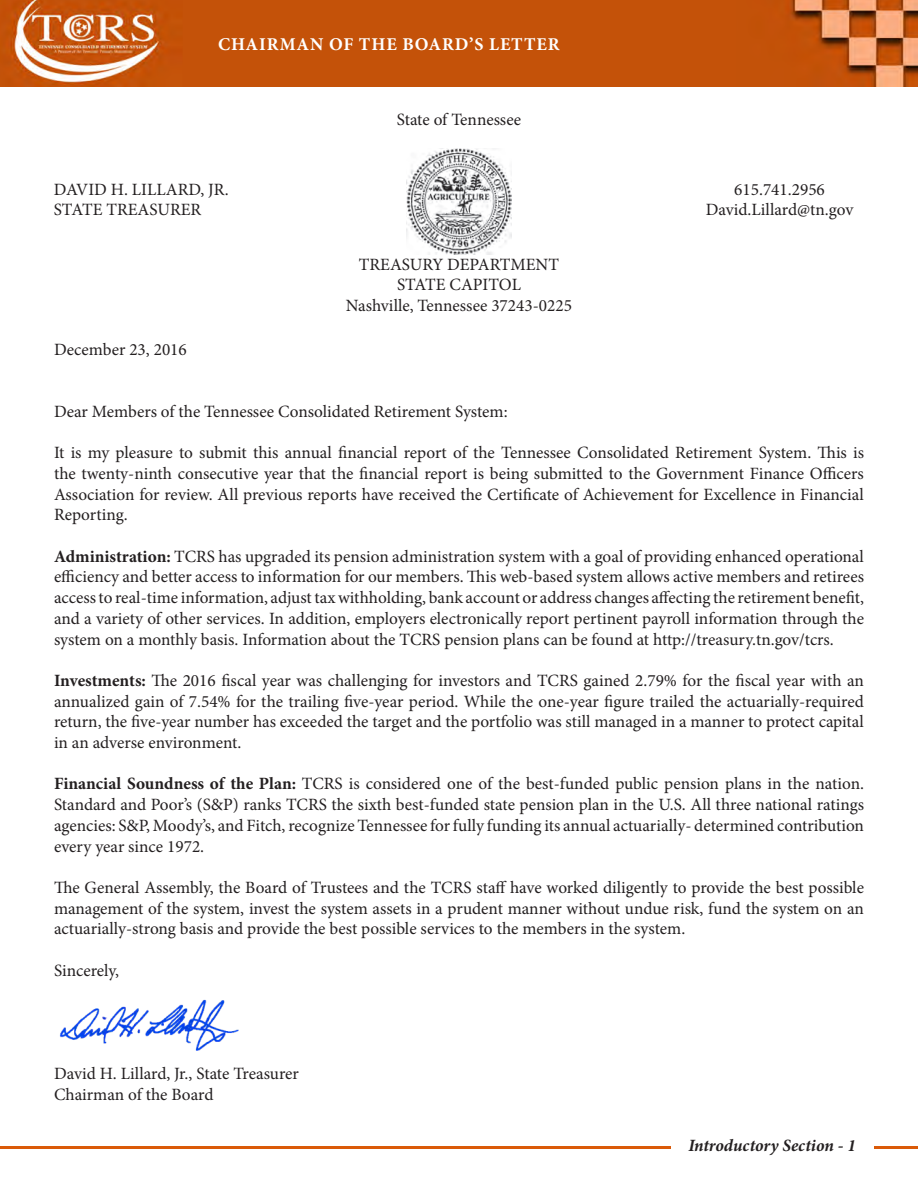
<style>
.page{position:relative;width:918px;height:1188px;background:#fff}
.page>*{position:absolute;margin:0;border:0;box-sizing:border-box;transform-origin:0 0}
.t1{font:700 18px "Minion Pro";letter-spacing:.05em;color:#fff}
.t2{font:17.25px/20.7px "Minion Pro";color:#231f20;text-align:justify}
.t3{font:italic 700 17.25px "Minion Pro";color:#231f20}
.s1{font-weight:700}
</style>
<div class="page">
<hr style="left:0;top:1146px;width:918px;height:3px;background:#da5a08">
<div style="left:671px;top:1139px;width:202px;height:19px;background:#fff"></div>
<img style="left:0;top:0;width:918px;height:86px">
<img style="left:59px;top:999px;width:180px;height:52px">
<img style="left:407px;top:148px;width:104px;height:106px">
<p class="t1" style="left:218px;top:31px;width:343px">CHAIRMAN OF THE BOARD’S LETTER</p>
<p class="t2" style="left:54px;top:179px;width:176px">DAVID H. LILLARD, JR.</p>
<p class="t2" style="left:54px;top:199px;width:149px">STATE TREASURER</p>
<p class="t2" style="left:54px;top:339px;width:134px">December 23, 2016</p>
<p class="t2" style="left:397px;top:109px;width:126px">State of Tennessee</p>
<p class="t2" style="left:359px;top:254px;width:202px">TREASURY DEPARTMENT</p>
<p class="t2" style="left:397px;top:275px;width:125px">STATE CAPITOL</p>
<p class="t2" style="left:346px;top:295px;width:228px">Nashville, Tennessee 37243-0225</p>
<p class="t2" style="left:734px;top:179px;width:92px">615.741.2956</p>
<p class="t2" style="left:706px;top:199px;width:149px">David.Lillard@tn.gov</p>
<p class="t2" style="left:54px;top:401px;width:455px">Dear Members of the Tennessee Consolidated Retirement System:</p>
<p class="t2" style="left:54px;top:443px;width:812px">It is my pleasure to submit this annual financial report of the Tennessee Consolidated Retirement System. This is the twenty-ninth consecutive year that the financial report is being submitted to the Government Finance Officers Association for review. All previous reports have received the Certificate of Achievement for Excellence in Financial Reporting.</p>
<p class="t2" style="left:54px;top:546px;width:812px"><span class="s1">Administration:</span> TCRS has upgraded its pension administration system with a goal of providing enhanced operational efficiency and better access to information for our members. This web-based system allows active members and retirees access to real-time information, adjust tax withholding, bank account or address changes affecting the retirement benefit, and a variety of other services. In addition, employers electronically report pertinent payroll information through the system on a monthly basis. Information about the TCRS pension plans can be found at http://treasury.tn.gov/tcrs.</p>
<p class="t2" style="left:54px;top:670px;width:812px"><span class="s1">Investments:</span> The 2016 fiscal year was challenging for investors and TCRS gained 2.79% for the fiscal year with an annualized gain of 7.54% for the trailing five-year period. While the one-year figure trailed the actuarially-required return, the five-year number has exceeded the target and the portfolio was still managed in a manner to protect capital in an adverse environment.</p>
<p class="t2" style="left:54px;top:774px;width:812px"><span class="s1">Financial Soundness of the Plan:</span> TCRS is considered one of the best-funded public pension plans in the nation.<br>Standard and Poor’s (S&amp;P) ranks TCRS the sixth best-funded state pension plan in the U.S. All three national ratings agencies: S&amp;P, Moody’s, and Fitch, recognize Tennessee for fully funding its annual actuarially- determined contribution every year since 1972.</p>
<p class="t2" style="left:54px;top:877px;width:812px">The General Assembly, the Board of Trustees and the TCRS staff have worked diligently to provide the best possible management of the system, invest the system assets in a prudent manner without undue risk, fund the system on an actuarially-strong basis and provide the best possible services to the members in the system.</p>
<p class="t2" style="left:54px;top:960px;width:66px">Sincerely,</p>
<p class="t2" style="left:54px;top:1064px;width:247px">David H. Lillard, Jr., State Treasurer</p>
<p class="t2" style="left:54px;top:1084px;width:161px">Chairman of the Board</p>
<p class="t3" style="left:688px;top:1133px;width:169px">Introductory Section - 1</p>
</div>
